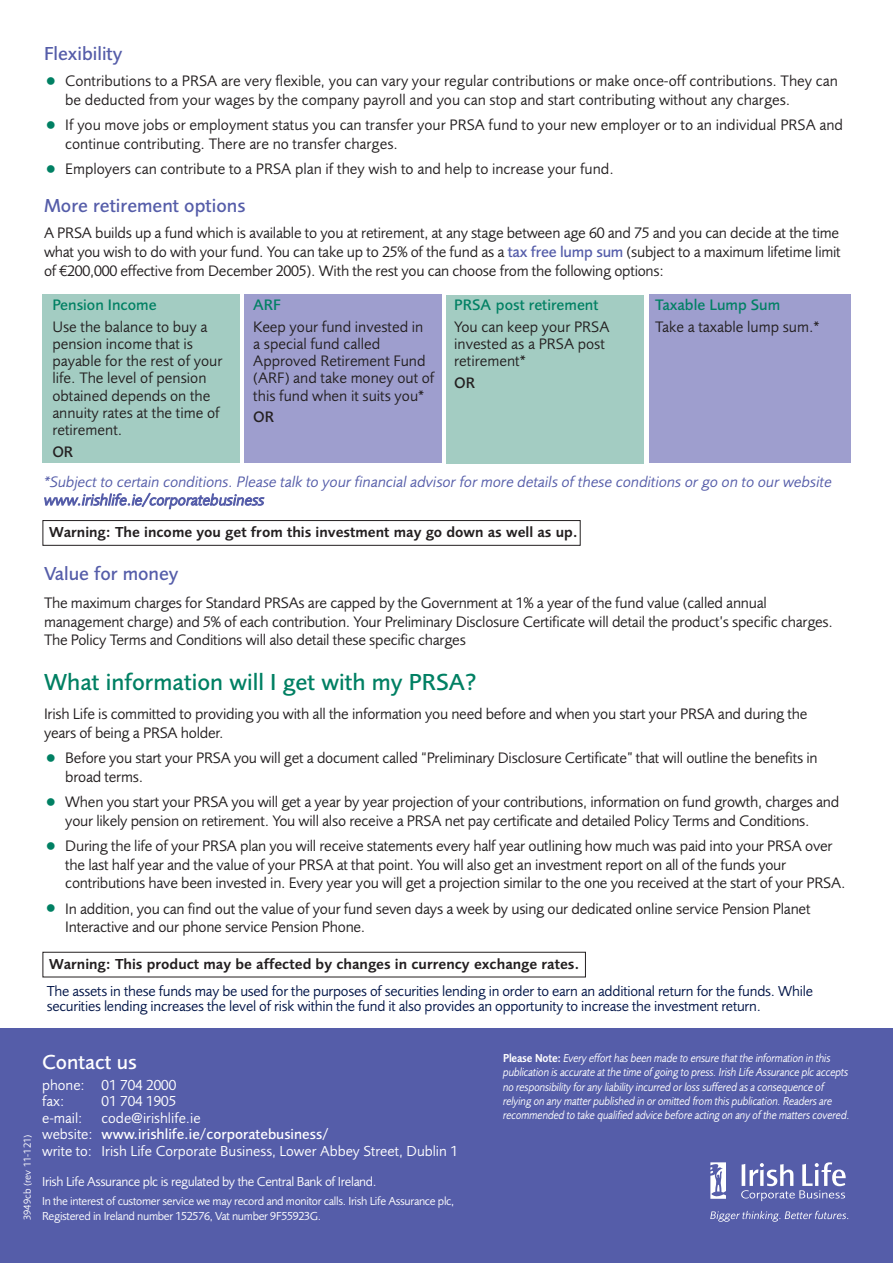
<style>
.page{position:relative;width:893px;height:1263px;background:#fff}
.page>*{position:absolute;margin:0;border:0;box-sizing:border-box;transform-origin:0 0}
.t1{font:500 24px "Foundry Sans";color:#008063}
.t2{font:500 21px "Foundry Sans";color:#fff}
.t3{font:500 19.5px "Foundry Sans";color:#555da9}
.t4{font:15.75px/18.8px "Foundry Sans";letter-spacing:-.015em;color:#231f20}
.t5{font:italic 15.75px/18.6px "Foundry Sans";color:#555da9}
.t6{font:500 15.75px "Foundry Sans";color:#008063}
.t7{font:500 15.75px "Foundry Sans";color:#231f20}
.t8{font:15px/15px "Foundry Sans";letter-spacing:-.015em;color:#001447}
.t9{font:15px/16.5px "Foundry Sans";color:#fff}
.t10{font:600 15px "Foundry Sans";color:#231f20}
.t11{font:13.5px "Foundry Sans";letter-spacing:-.025em;color:#fff}
.t12{font:italic 12px/14.2px "Foundry Sans";letter-spacing:-.015em;color:#fff;scale:.9 1}
.t13{font:12px/15px "Foundry Sans";letter-spacing:-.025em;color:#fff}
.t14{font:10.5px "Foundry Sans";color:#fff}
.s1{font-weight:500;color:#555da9}
.s2{font-weight:500}
.s3{font-weight:600;font-style:normal}
</style>
<div class="page">
<div style="left:43px;top:294px;width:197px;height:169px;background:#a3ccc2"></div>
<div style="left:245px;top:294px;width:197px;height:169px;background:#9e9ece"></div>
<div style="left:447px;top:295px;width:197px;height:168px;background:#a3ccc2"></div>
<div style="left:649px;top:294px;width:201px;height:169px;background:#9e9ece"></div>
<div style="left:43px;top:520px;width:538px;height:26px;border:1px solid #231f20"></div>
<div style="left:43px;top:952px;width:543px;height:25px;border:1px solid #231f20"></div>
<div style="left:0;top:1028px;width:893px;height:235px;background:#555da9"></div>
<svg style="left:710px;top:1162px;width:16px;height:37px"></svg>
<svg style="left:710px;top:1211px;width:138px;height:11px"></svg>
<svg style="left:741px;top:1162px;width:105px;height:39px"></svg>
<p class="t3" style="left:44px;top:47px;width:80px">Flexibility</p>
<p class="t4" style="left:65px;top:73px;width:774px">Contributions to a PRSA are very flexible, you can vary your regular contributions or make once-off contributions. They can be deducted from your wages by the company payroll and you can stop and start contributing without any charges.</p>
<p class="t4" style="left:65px;top:117px;width:779px">If you move jobs or employment status you can transfer your PRSA fund to your new employer or to an individual PRSA and continue contributing. There are no transfer charges.</p>
<p class="t4" style="left:65px;top:161px;width:550px">Employers can contribute to a PRSA plan if they wish to and help to increase your fund.</p>
<p class="t3" style="left:44px;top:199px;width:203px">More retirement options</p>
<p class="t4" style="left:44px;top:225px;width:798px;text-align:justify">A PRSA builds up a fund which is available to you at retirement, at any stage between age 60 and 75 and you can decide at the time what you wish to do with your fund. You can take up to 25% of the fund as a <span class="s1">tax free lump sum</span> (subject to a maximum lifetime limit of €200,000 effective from December 2005). With the rest you can choose from the following options:</p>
<p class="t6" style="left:52px;top:300px;width:106px">Pension Income</p>
<p class="t4" style="left:52px;top:319px;width:172px;line-height:17.2px">Use the balance to buy a pension income that is payable for the rest of your life. The level of pension obtained depends on the annuity rates at the time of retirement.</p>
<p class="t7" style="left:52px;top:446px;width:22px">OR</p>
<p class="t6" style="left:253px;top:300px;width:29px">ARF</p>
<p class="t4" style="left:253px;top:319px;width:183px;line-height:17.2px">Keep your fund invested in<br>a special fund called<br>Approved Retirement Fund (ARF) and take money out of this fund when it suits you*</p>
<p class="t7" style="left:253px;top:412px;width:22px">OR</p>
<p class="t6" style="left:454px;top:300px;width:146px">PRSA post retirement</p>
<p class="t4" style="left:454px;top:319px;width:157px;line-height:17.2px">You can keep your PRSA invested as a PRSA post retirement*</p>
<p class="t7" style="left:454px;top:377px;width:22px">OR</p>
<p class="t6" style="left:655px;top:300px;width:127px">Taxable Lump Sum</p>
<p class="t4" style="left:655px;top:319px;width:166px">Take a taxable lump sum.*</p>
<p class="t5" style="left:44px;top:474px;width:789px">*Subject to certain conditions. Please talk to your financial advisor for more details of these conditions or go on to our website www.irishlife.ie/corporatebusiness</p>
<p class="t10" style="left:49px;top:527px;width:530px">Warning: The income you get from this investment may go down as well as up.</p>
<p class="t3" style="left:44px;top:567px;width:136px">Value for money</p>
<p class="t4" style="left:44px;top:595px;width:790px">The maximum charges for Standard PRSAs are capped by the Government at 1% a year of the fund value (called annual management charge) and 5% of each contribution. Your Preliminary Disclosure Certificate will detail the product’s specific charges.<br>The Policy Terms and Conditions will also detail these specific charges</p>
<h1 class="t1" style="left:44px;top:674px;width:434px">What information will I get with my PRSA?</h1>
<p class="t4" style="left:44px;top:706px;width:765px">Irish Life is committed to providing you with all the information you need before and when you start your PRSA and during the years of being a PRSA holder.</p>
<p class="t4" style="left:65px;top:750px;width:754px">Before you start your PRSA you will get a document called “Preliminary Disclosure Certificate” that will outline the benefits in broad terms.</p>
<p class="t4" style="left:65px;top:794px;width:776px">When you start your PRSA you will get a year by year projection of your contributions, information on fund growth, charges and your likely pension on retirement. You will also receive a PRSA net pay certificate and detailed Policy Terms and Conditions.</p>
<p class="t4" style="left:65px;top:838px;width:782px">During the life of your PRSA plan you will receive statements every half year outlining how much was paid into your PRSA over the last half year and the value of your PRSA at that point. You will also get an investment report on all of the funds your contributions have been invested in. Every year you will get a projection similar to the one you received at the start of your PRSA.</p>
<p class="t4" style="left:65px;top:901px;width:747px">In addition, you can find out the value of your fund seven days a week by using our dedicated online service Pension Planet<br>Interactive and our phone service Pension Phone.</p>
<p class="t10" style="left:49px;top:958px;width:532px">Warning: This product may be affected by changes in currency exchange rates.</p>
<p class="t8" style="left:47px;top:985px;width:768px">The assets in these funds may be used for the purposes of securities lending in order to earn an additional return for the funds. While securities lending increases the level of risk within the fund it also provides an opportunity to increase the investment return.</p>
<p class="t14" style="left:24px;top:1220px;width:87px;rotate:-90deg">3949cb (rev 11-121)</p>
<h2 class="t2" style="left:42px;top:1055px;width:96px">Contact us</h2>
<p class="t9" style="left:42px;top:1078px;width:136px">phone: 01 704 2000 fax:</p>
<p class="t9" style="left:102px;top:1095px;width:76px">01 704 1905</p>
<p class="t9" style="left:42px;top:1111px;width:417px;text-indent:60px">code@irishlife.ie<br>website: <span class="s2">www.irishlife.ie/corporatebusiness/<br></span>write to: Irish Life Corporate Business, Lower Abbey Street, Dublin 1</p>
<p class="t11" style="left:42px;top:1177px;width:336px">Irish Life Assurance plc is regulated by the Central Bank of Ireland.</p>
<p class="t13" style="left:42px;top:1195px;width:414px">In the interest of customer service we may record and monitor calls. Irish Life Assurance plc,<br>Registered in Ireland number 152576, Vat number 9F55923G.</p>
<p class="t9" style="left:42px;top:1111px;width:42px">e-mail:</p>
<p class="t12" style="left:503px;top:1052px;width:387px"><span class="s3">Please Note:</span> Every effort has been made to ensure that the information in this publication is accurate at the time of going to press. Irish Life Assurance plc accepts no responsibility for any liability incurred or loss suffered as a consequence of relying on any matter published in or omitted from this publication. Readers are recommended to take qualified advice before acting on any of the matters covered.</p>
</div>
